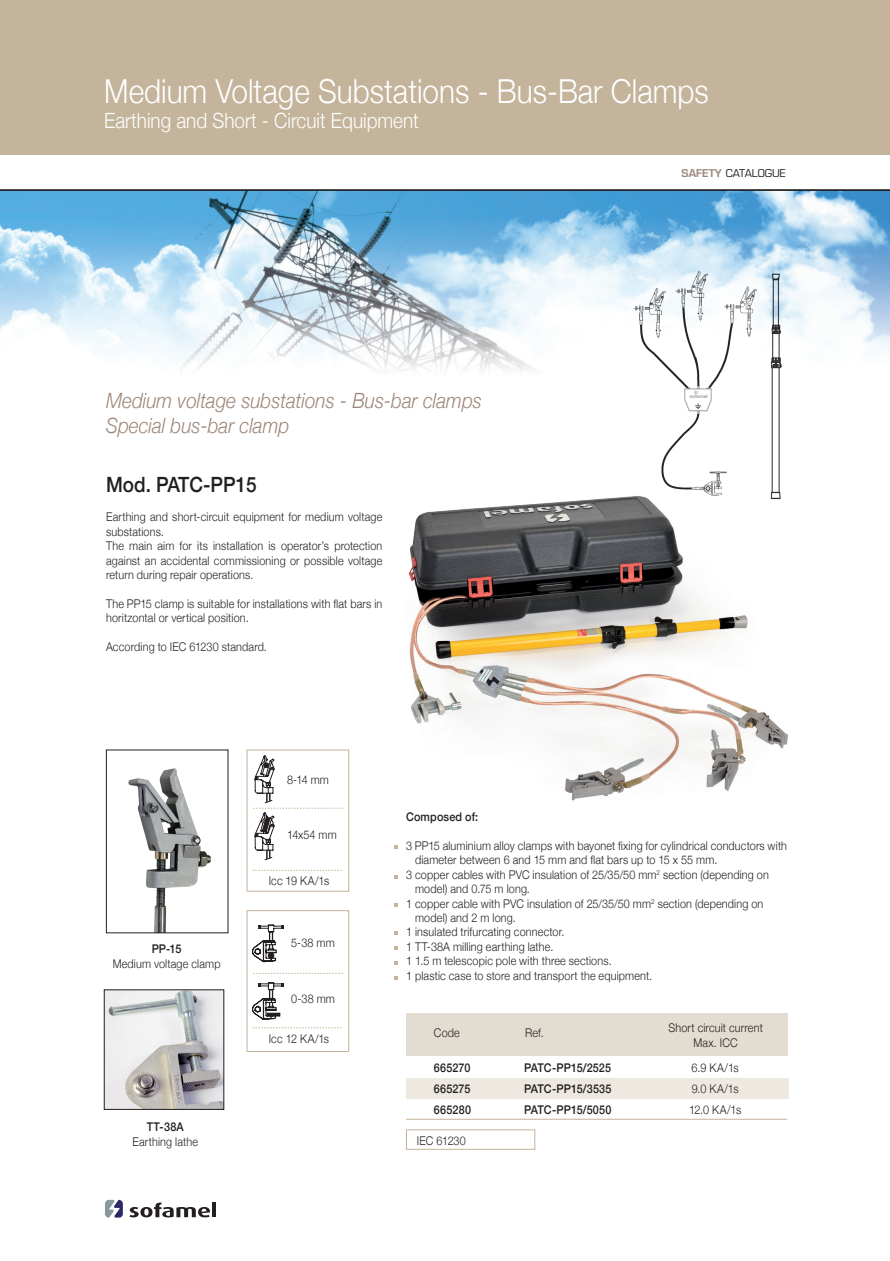
<style>
.page{position:relative;width:890px;height:1261px;background:#fff}
.page>*{position:absolute;margin:0;border:0;box-sizing:border-box;transform-origin:0 0}
.t1{font:300 33px "Helvetica Neue";color:#fff;scale:.9 1}
.t2{font:italic 300 21px/25.2px "Helvetica Neue";color:#9b8679;scale:.9 1}
.t3{font:300 21px "Helvetica Neue";color:#fff;scale:.9 1}
.t4{font:500 21px "Helvetica Neue";color:#231f20;scale:.9 1}
.t5{font:300 12px/14.4px "Helvetica Neue";letter-spacing:.015em;color:#231f20;scale:.9 1}
.t6{font:500 12px/21px "Helvetica Neue";letter-spacing:.01em;color:#231f20;text-align:justify;scale:.9 1}
.t7{font:300 12px/21px "Helvetica Neue";letter-spacing:-.05em;color:#231f20;scale:.9 1}
.t8{font:10.5px "Eurostile";color:#231f20}
.s1{font-weight:600;color:#9b8679}
</style>
<div class="page">
<img style="left:0;top:191px;width:889px;height:180px">
<svg style="left:129px;top:1202px;width:81px;height:14px"></svg>
<hr style="left:212px;top:1202px;width:4px;height:14px;background:#231f20">
<svg style="left:105px;top:1199px;width:18px;height:18px"></svg>
<div style="left:0;top:0;width:889px;height:155px;background:#c3b49b"></div>
<hr style="left:0;top:190px;width:889px;height:1px;background:#231f20">
<img style="left:408px;top:497px;width:380px;height:304px">
<svg style="left:394px;top:931px;width:4px;height:3px"></svg>
<svg style="left:394px;top:845px;width:4px;height:3px"></svg>
<svg style="left:394px;top:875px;width:4px;height:3px"></svg>
<svg style="left:394px;top:903px;width:4px;height:3px"></svg>
<svg style="left:394px;top:961px;width:4px;height:3px"></svg>
<svg style="left:394px;top:976px;width:4px;height:3px"></svg>
<svg style="left:394px;top:946px;width:4px;height:3px"></svg>
<div style="left:406px;top:1129px;width:129px;height:20px;border:1px solid #c3b49b"></div>
<div style="left:406px;top:1078px;width:382px;height:20px;background:#ede8e0"></div>
<div style="left:406px;top:1013px;width:381px;height:42px;background:#e3dcd0"></div>
<hr style="left:406px;top:1118px;width:381px;height:1px;background:#c3b49b">
<div style="left:246px;top:749px;width:103px;height:142px;background:#fff;border:1px solid #c3b49b"></div>
<svg style="left:253px;top:755px;width:89px;height:104px"></svg>
<img style="left:106px;top:991px;width:116px;height:116px">
<img style="left:128px;top:768px;width:84px;height:162px">
<div style="left:106px;top:749px;width:122px;height:183px;border:1px solid #231f20"></div>
<div style="left:246px;top:910px;width:103px;height:141px;background:#fff;border:1px solid #c3b49b"></div>
<svg style="left:252px;top:924px;width:90px;height:95px"></svg>
<svg style="left:252px;top:1027px;width:89px;height:1px"></svg>
<svg style="left:252px;top:869px;width:89px;height:1px"></svg>
<img style="left:624px;top:268px;width:165px;height:238px">
<h1 class="t1" style="left:104px;top:64px;width:673px">Medium Voltage Substations - Bus-Bar Clamps</h1>
<h2 class="t3" style="left:104px;top:104px;width:351px">Earthing and Short - Circuit Equipment</h2>
<h2 class="t2" style="left:106px;top:386px;width:419px">Medium voltage substations - Bus-bar clamps<br>Special bus-bar clamp</h2>
<h2 class="t4" style="left:106px;top:468px;width:169px">Mod. PATC-PP15</h2>
<p class="t5" style="left:106px;top:509px;width:308px">Earthing and short-circuit equipment for medium voltage substations.<br>The main aim for its installation is operator’s protection against an accidental commissioning or possible voltage return during repair operations.</p>
<p class="t5" style="left:106px;top:595px;width:308px">The PP15 clamp is suitable for installations with flat bars in horitzontal or vertical position.</p>
<p class="t5" style="left:106px;top:638px;width:180px">According to IEC 61230 standard.</p>
<p class="t5" style="left:287px;top:771px;width:48px">8-14 mm</p>
<p class="t8" style="left:681px;top:167px;width:106px"><span class="s1">SAFETY</span> CATALOGUE</p>
<p class="t6" style="left:152px;top:937px;width:35px">PP-15</p>
<p class="t5" style="left:113px;top:954px;width:121px">Medium voltage clamp</p>
<p class="t6" style="left:147px;top:1115px;width:43px">TT-38A</p>
<p class="t5" style="left:132px;top:1133px;width:74px">Earthing lathe</p>
<p class="t5" style="left:287px;top:826px;width:57px">14x54 mm</p>
<p class="t5" style="left:268px;top:872px;width:69px">Icc 19 KA/1s</p>
<p class="t5" style="left:291px;top:934px;width:50px">5-38 mm</p>
<p class="t5" style="left:291px;top:990px;width:50px">0-38 mm</p>
<p class="t5" style="left:269px;top:1030px;width:69px">Icc 12 KA/1s</p>
<p class="t6" style="left:406px;top:805px;width:82px">Composed of:</p>
<p class="t5" style="left:406px;top:837px;width:425px">3 PP15 aluminium alloy clamps with bayonet fixing for cylindrical conductors with</p>
<p class="t5" style="left:415px;top:851px;width:337px">diameter between 6 and 15 mm and flat bars up to 15 x 55 mm.</p>
<p class="t5" style="left:406px;top:866px;width:404px">3 copper cables with PVC insulation of 25/35/50 mm<sup>2</sup> section (depending on</p>
<p class="t5" style="left:415px;top:880px;width:129px">model) and 0.75 m long.</p>
<p class="t5" style="left:406px;top:895px;width:398px">1 copper cable with PVC insulation of 25/35/50 mm<sup>2</sup> section (depending on</p>
<p class="t5" style="left:415px;top:909px;width:113px">model) and 2 m long.</p>
<p class="t5" style="left:406px;top:923px;width:177px">1 insulated trifurcating connector.</p>
<p class="t5" style="left:406px;top:938px;width:165px">1 TT-38A milling earthing lathe.</p>
<p class="t5" style="left:406px;top:952px;width:230px">1 1.5 m telescopic pole with three sections.</p>
<p class="t5" style="left:406px;top:967px;width:275px">1 plastic case to store and transport the equipment.</p>
<p class="t5" style="left:525px;top:1024px;width:22px">Ref.</p>
<p class="t5" style="left:668px;top:1019px;width:106px;line-height:15px;text-align:center">Short circuit current<br>Max. ICC</p>
<p class="t5" style="left:434px;top:1024px;width:30px">Code</p>
<p class="t6" style="left:434px;top:1056px;width:43px">665270<br>665275<br>665280</p>
<p class="t6" style="left:524px;top:1056px;width:99px">PATC-PP15/2525<br>PATC-PP15/3535<br>PATC-PP15/5050</p>
<p class="t7" style="left:689px;top:1056px;width:59px">6.9 KA/1s<br>9.0 KA/1s<br>12.0 KA/1s</p>
<p class="t5" style="left:417px;top:1132px;width:56px">IEC 61230</p>
</div>
